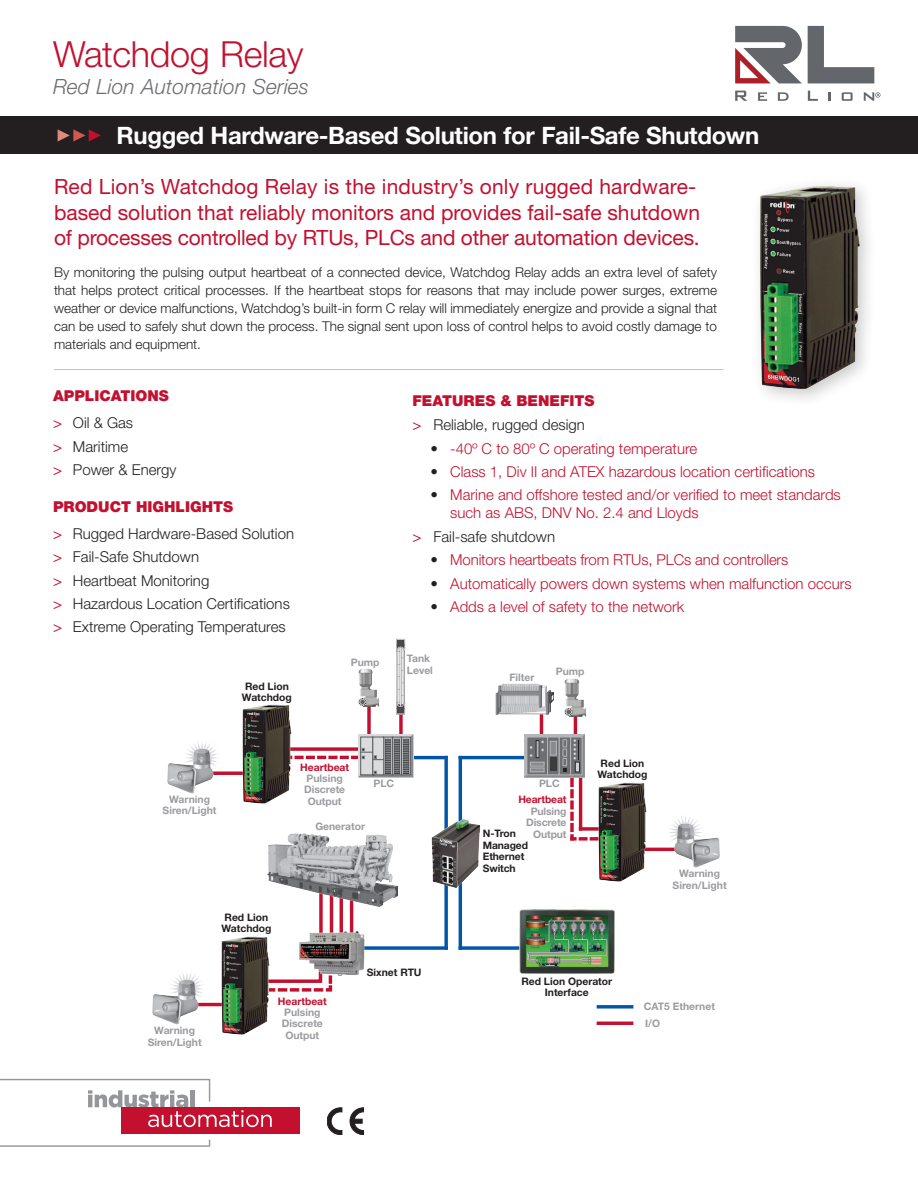
<style>
.page{position:relative;width:918px;height:1188px;background:#fff}
.page>*{position:absolute;margin:0;border:0;box-sizing:border-box;transform-origin:0 0}
.Main_Document_Title__Red{font:300 36px "Helvetica Neue LT Std";letter-spacing:-.01em;color:#c3102f}
.White_Subtitle_in_Black_Bar{font:700 24px "Helvetica Neue LT Std";letter-spacing:-.015em;color:#fff}
.Intro_Subtitle__Red__Large{font:21px/25.5px "Helvetica Neue LT Std";color:#c3102f}
.Italic_Main_SubHeading__Gray{font:italic 300 21px "Helvetica Neue LT Std";letter-spacing:.005em;color:#6c6d70}
.t1{font:300 15px/18px "Helvetica Neue LT Std";color:#c3102f}
.t2{font:300 15px "Helvetica Neue LT Std";color:#231f20}
.Red_Body_Headers__Bold{font:900 15px "Helvetica Neue LT Std";color:#c3102f}
.Page_1_-_Sm_Header_-_Blue_CAP{font:900 15px "Helvetica Neue LT Std";color:#c3102f}
.Intro_Body__Black{font:300 13.5px/18px "Helvetica Neue LT Std";color:#231f20;text-align:justify}
.t3{font:700 10.35px/11.6px "Helvetica Neue LT Std";color:#9b9ca0;text-align:center}
.t4{font:700 10.35px/11.6px "Helvetica Neue LT Std";color:#231f20}
.s1{font-weight:400;color:#c3102f}
.s2{color:#231f20}
.s3{color:#c3102f}
</style>
<div class="page">
<div style="left:0;top:117px;width:918px;height:37px;background:#231f20"></div>
<div style="left:121px;top:1107px;width:178px;height:27px;background:#c3102f"></div>
<svg style="left:0;top:1140px;width:210px;height:7px"></svg>
<svg style="left:0;top:1079px;width:272px;height:48px"></svg>
<svg style="left:58px;top:129px;width:43px;height:13px"></svg>
<hr style="left:54px;top:369px;width:669px;height:1px;background:#bcbdc0">
<svg style="left:327px;top:1108px;width:16px;height:27px"></svg>
<svg style="left:349px;top:1108px;width:14px;height:27px"></svg>
<div style="left:750px;top:176px;width:128px;height:232px;background:#231f20;opacity:.25"></div>
<img style="left:756px;top:179px;width:108px;height:217px">
<hr style="left:460px;top:756px;width:70px;height:3px;background:#0156a8">
<hr style="left:459px;top:758px;width:3px;height:190px;background:#0156a8">
<svg style="left:570px;top:836px;width:26px;height:5px"></svg>
<svg style="left:581px;top:827px;width:15px;height:4px"></svg>
<svg style="left:272px;top:978px;width:61px;height:14px"></svg>
<hr style="left:340px;top:890px;width:3px;height:50px;background:#c3102f">
<hr style="left:350px;top:897px;width:3px;height:43px;background:#c3102f">
<hr style="left:330px;top:891px;width:3px;height:49px;background:#c3102f">
<svg style="left:319px;top:907px;width:4px;height:23px"></svg>
<svg style="left:368px;top:946px;width:78px;height:4px"></svg>
<svg style="left:460px;top:946px;width:59px;height:4px"></svg>
<svg style="left:444px;top:758px;width:4px;height:190px"></svg>
<img style="left:431px;top:816px;width:50px;height:76px">
<img style="left:299px;top:930px;width:69px;height:48px">
<img style="left:267px;top:833px;width:131px;height:74px">
<hr style="left:574px;top:707px;width:3px;height:37px;background:#c3102f">
<hr style="left:540px;top:706px;width:3px;height:29px;background:#c3102f">
<svg style="left:399px;top:714px;width:4px;height:20px"></svg>
<svg style="left:367px;top:708px;width:4px;height:26px"></svg>
<hr style="left:399px;top:756px;width:47px;height:3px;background:#0156a8">
<img style="left:396px;top:639px;width:10px;height:75px">
<svg style="left:293px;top:734px;width:120px;height:43px"></svg>
<svg style="left:524px;top:734px;width:61px;height:96px"></svg>
<div style="left:530px;top:768px;width:14px;height:4px;border:1px solid #b5b6b9"></div>
<div style="left:530px;top:762px;width:14px;height:4px;border:1px solid #b5b6b9"></div>
<img style="left:495px;top:683px;width:58px;height:33px">
<img style="left:564px;top:679px;width:22px;height:39px">
<img style="left:358px;top:669px;width:21px;height:39px">
<svg style="left:598px;top:1005px;width:34px;height:4px"></svg>
<hr style="left:598px;top:1022px;width:34px;height:3px;background:#c3102f">
<img style="left:221px;top:936px;width:51px;height:99px">
<img style="left:152px;top:958px;width:71px;height:77px">
<img style="left:596px;top:782px;width:53px;height:100px">
<hr style="left:213px;top:772px;width:33px;height:3px;background:#c3102f">
<img style="left:241px;top:704px;width:52px;height:100px">
<img style="left:519px;top:909px;width:96px;height:65px">
<img style="left:167px;top:742px;width:71px;height:52px">
<img style="left:649px;top:816px;width:71px;height:52px">
<svg style="left:778px;top:92px;width:11px;height:9px"></svg>
<svg style="left:758px;top:92px;width:9px;height:9px"></svg>
<svg style="left:735px;top:91px;width:12px;height:10px"></svg>
<svg style="left:842px;top:92px;width:11px;height:9px"></svg>
<svg style="left:828px;top:92px;width:2px;height:9px"></svg>
<svg style="left:808px;top:91px;width:10px;height:10px"></svg>
<svg style="left:808px;top:26px;width:66px;height:57px"></svg>
<svg style="left:735px;top:26px;width:67px;height:57px"></svg>
<svg style="left:864px;top:92px;width:16px;height:9px"></svg>
<p class="Main_Document_Title__Red" style="left:53px;top:32px;width:252px">Watchdog Relay</p>
<p class="Italic_Main_SubHeading__Gray" style="left:53px;top:74px;width:258px">Red Lion Automation Series</p>
<p class="White_Subtitle_in_Black_Bar" style="left:117px;top:121px;width:644px">Rugged Hardware-Based Solution for Fail-Safe Shutdown</p>
<p class="Intro_Subtitle__Red__Large" style="left:54px;top:174px;width:648px">Red Lion’s Watchdog Relay is the industry’s only rugged hardware&shy;based solution that reliably monitors and provides fail-safe shutdown of processes controlled by RTUs, PLCs and other automation devices.</p>
<p class="Intro_Body__Black" style="left:54px;top:263px;width:665px">By monitoring the pulsing output heartbeat of a connected device, Watchdog Relay adds an extra level of safety that helps protect critical processes. If the heartbeat stops for reasons that may include power surges, extreme weather or device malfunctions, Watchdog’s built-in form C relay will immediately energize and provide a signal that can be used to safely shut down the process. The signal sent upon loss of control helps to avoid costly damage to materials and equipment.</p>
<p class="Red_Body_Headers__Bold" style="left:53px;top:387px;width:117px">APPLICATIONS</p>
<p class="t2" style="left:53px;top:414px;width:82px"><span class="s1">&gt;</span> Oil &amp; Gas</p>
<p class="t2" style="left:53px;top:437px;width:77px"><span class="s1">&gt;</span> Maritime</p>
<p class="t2" style="left:53px;top:460px;width:125px"><span class="s1">&gt;</span> Power &amp; Energy</p>
<p class="Page_1_-_Sm_Header_-_Blue_CAP" style="left:412px;top:392px;width:184px">FEATURES &amp; BENEFITS</p>
<p class="t2" style="left:412px;top:416px;width:174px"><span class="s1">&gt;</span> Reliable, rugged design</p>
<p class="t1" style="left:430px;top:439px;width:268px"><span class="s2">•</span> -40º C to 80º C operating temperature</p>
<p class="t1" style="left:430px;top:462px;width:386px"><span class="s2">•</span> Class 1, Div II and ATEX hazardous location certifications</p>
<p class="t1" style="left:450px;top:486px;width:392px;text-indent:-20px"><span class="s2">•</span> Marine and offshore tested and/or verified to meet standards such as ABS, DNV No. 2.4 and Lloyds</p>
<p class="t2" style="left:412px;top:527px;width:144px"><span class="s1">&gt;</span> Fail-safe shutdown</p>
<p class="t1" style="left:430px;top:551px;width:360px"><span class="s2">•</span> Monitors heartbeats from RTUs, PLCs and controllers</p>
<p class="t1" style="left:430px;top:574px;width:423px"><span class="s2">•</span> Automatically powers down systems when malfunction occurs</p>
<p class="t1" style="left:430px;top:597px;width:256px"><span class="s2">•</span> Adds a level of safety to the network</p>
<p class="Red_Body_Headers__Bold" style="left:53px;top:498px;width:182px">PRODUCT HIGHLIGHTS</p>
<p class="t2" style="left:53px;top:524px;width:243px"><span class="s1">&gt;</span> Rugged Hardware-Based Solution</p>
<p class="t2" style="left:53px;top:548px;width:148px"><span class="s1">&gt;</span> Fail-Safe Shutdown</p>
<p class="t2" style="left:53px;top:571px;width:158px"><span class="s1">&gt;</span> Heartbeat Monitoring</p>
<p class="t2" style="left:53px;top:595px;width:238px"><span class="s1">&gt;</span> Hazardous Location Certifications</p>
<p class="t2" style="left:53px;top:618px;width:234px"><span class="s1">&gt;</span> Extreme Operating Temperatures</p>
<p class="t4" style="left:242px;top:680px;width:51px">Red Lion<br>Watchdog</p>
<p class="t3" style="left:351px;top:656px;width:30px">Pump</p>
<p class="t3" style="left:407px;top:653px;width:28px;text-align:left">Tank<br>Level</p>
<p class="t3" style="left:509px;top:671px;width:27px">Filter</p>
<p class="t3" style="left:556px;top:665px;width:30px">Pump</p>
<p class="t3" style="left:163px;top:793px;width:55px">Warning<br>Siren/Light</p>
<p class="t4" style="left:222px;top:911px;width:51px">Red Lion<br>Watchdog</p>
<p class="t3" style="left:300px;top:761px;width:50px"><span class="s3">Heartbeat<br></span>Pulsing<br>Discrete<br>Output</p>
<p class="t3" style="left:315px;top:821px;width:51px">Generator</p>
<p class="t3" style="left:374px;top:777px;width:22px">PLC</p>
<p class="t3" style="left:539px;top:777px;width:22px">PLC</p>
<p class="t3" style="left:518px;top:793px;width:50px;text-align:right"><span class="s3">Heartbeat<br></span>Pulsing<br>Discrete<br>Output</p>
<p class="t4" style="left:483px;top:828px;width:47px">N-Tron<br>Managed<br>Ethernet<br>Switch</p>
<p class="t4" style="left:598px;top:757px;width:51px">Red Lion<br>Watchdog</p>
<p class="t3" style="left:673px;top:868px;width:55px">Warning<br>Siren/Light</p>
<p class="t3" style="left:148px;top:1024px;width:55px">Warning<br>Siren/Light</p>
<p class="t3" style="left:278px;top:995px;width:50px"><span class="s3">Heartbeat<br></span>Pulsing<br>Discrete<br>Output</p>
<p class="t4" style="left:367px;top:966px;width:56px">Sixnet RTU</p>
<p class="t4" style="left:521px;top:975px;width:92px;text-align:center">Red Lion Operator<br>Interface</p>
<p class="t3" style="left:644px;top:997px;width:73px;line-height:17.1px;text-align:left">CAT5 Ethernet<br>I/O</p>
</div>
